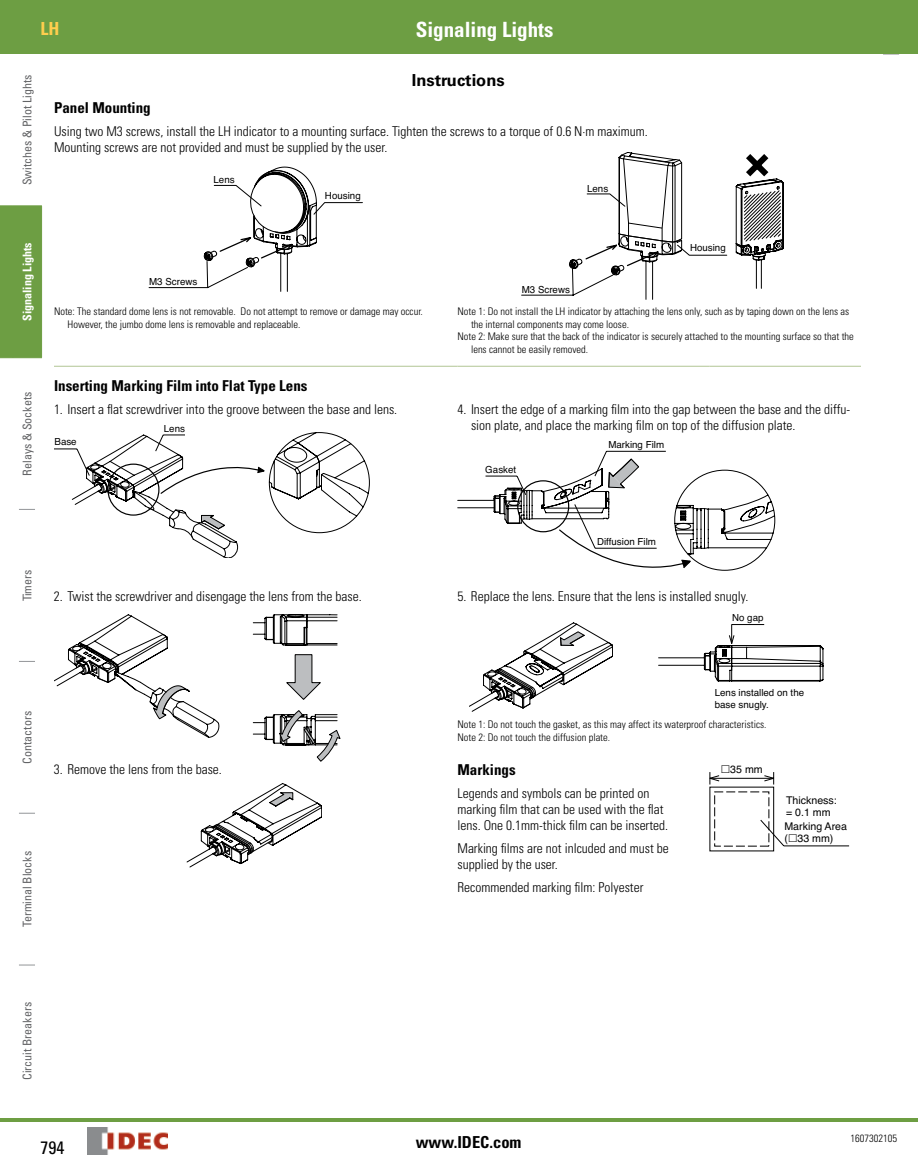
<style>
.page{position:relative;width:918px;height:1175px;background:#fff}
.page>*{position:absolute;margin:0;border:0;box-sizing:border-box;transform-origin:0 0}
.t1{font:700 condensed 21px "Univers LT Std";color:#fff}
.t2{font:condensed 18px "Univers LT Std";color:#000}
.t3{font:700 condensed 18px "Univers LT Std";color:#ffce4e}
.t4{font:700 condensed 16.5px "Univers LT Std";color:#000}
.t5{font:700 16.5px "Univers LT Std";color:#000}
.t6{font:700 condensed 15px "Univers LT Std";color:#000}
.t7{font:300 condensed 13.5px/16.2px "Univers LT Std";color:#000}
.t8{font:condensed 12px "Univers LT Std";color:#636466}
.t9{font:700 condensed 12px "Univers LT Std";color:#fff}
.t10{font:10.65px/12px "Helvetica";color:#000}
.t11{font:300 condensed 10.5px/12.6px "Univers LT Std";color:#000}
.t12{font:9.75px/11.7px "Helvetica";color:#000}
</style>
<div class="page">
<svg style="left:19px;top:509px;width:16px;height:1px"></svg>
<svg style="left:19px;top:661px;width:16px;height:1px"></svg>
<svg style="left:19px;top:813px;width:16px;height:1px"></svg>
<svg style="left:19px;top:964px;width:16px;height:1px"></svg>
<img style="left:88px;top:1127px;width:80px;height:27px">
<div style="left:0;top:206px;width:42px;height:152px;background:#6d9e43"></div>
<hr style="left:13px;top:206px;width:1px;height:151px;background:#6d9e43">
<hr style="left:41px;top:206px;width:1px;height:151px;background:#6d9e43">
<svg style="left:883px;top:54px;width:16px;height:1px"></svg>
<div style="left:0;top:0;width:918px;height:54px;background:#6d9e43"></div>
<hr style="left:0;top:1118px;width:918px;height:3px;background:#6d9e43">
<hr style="left:54px;top:366px;width:404px;height:1px;background:#b2c594">
<hr style="left:458px;top:366px;width:252px;height:1px;background:#b2c594">
<hr style="left:710px;top:366px;width:151px;height:1px;background:#b2c594">
<svg style="left:149px;top:167px;width:214px;height:125px"></svg>
<svg style="left:521px;top:152px;width:206px;height:147px"></svg>
<svg style="left:736px;top:154px;width:47px;height:135px"></svg>
<svg style="left:54px;top:432px;width:316px;height:125px"></svg>
<svg style="left:458px;top:451px;width:317px;height:119px"></svg>
<div style="left:517px;top:480px;width:52px;height:52px;border:1px solid #000;border-radius:50%"></div>
<svg style="left:54px;top:614px;width:165px;height:124px"></svg>
<svg style="left:253px;top:614px;width:85px;height:31px"></svg>
<svg style="left:253px;top:710px;width:87px;height:51px"></svg>
<svg style="left:286px;top:654px;width:35px;height:46px"></svg>
<svg style="left:469px;top:622px;width:144px;height:89px"></svg>
<svg style="left:658px;top:624px;width:165px;height:57px"></svg>
<hr style="left:732px;top:624px;width:32px;height:1px;background:#000">
<svg style="left:187px;top:783px;width:135px;height:84px"></svg>
<svg style="left:760px;top:819px;width:90px;height:27px"></svg>
<svg style="left:710px;top:772px;width:65px;height:12px"></svg>
<h2 class="t3" style="left:40px;top:18px;width:20px">LH</h2>
<h1 class="t1" style="left:416px;top:17px;width:139px">Signaling Lights</h1>
<p class="t8" style="left:20px;top:185px;width:112px;rotate:-90deg">Switches &amp; Pilot Lights</p>
<p class="t9" style="left:20px;top:321px;width:80px;rotate:-90deg">Signaling Lights</p>
<p class="t8" style="left:20px;top:475px;width:85px;rotate:-90deg">Relays &amp; Sockets</p>
<p class="t5" style="left:412px;top:70px;width:94px">Instructions</p>
<p class="t6" style="left:54px;top:99px;width:98px">Panel Mounting</p>
<p class="t7" style="left:54px;top:123px;width:595px">Using two M3 screws, install the LH indicator to a mounting surface. Tighten the screws to a torque of 0.6 N·m maximum.<br>Mounting screws are not provided and must be supplied by the user.</p>
<p class="t12" style="left:214px;top:174px;width:23px">Lens</p>
<p class="t12" style="left:149px;top:276px;width:50px">M3 Screws</p>
<p class="t12" style="left:325px;top:190px;width:37px">Housing</p>
<p class="t12" style="left:587px;top:183px;width:23px">Lens</p>
<p class="t12" style="left:522px;top:284px;width:50px">M3 Screws</p>
<p class="t12" style="left:690px;top:243px;width:37px">Housing</p>
<p class="t11" style="left:68px;top:305px;width:357px;text-indent:-14px">Note: The standard dome lens is not removable. Do not attempt to remove or damage may occur.<br>However, the jumbo dome lens is removable and replaceable.</p>
<p class="t11" style="left:458px;top:305px;width:393px">Note 1: Do not install the LH indicator by attaching the lens only, such as by taping down on the lens as</p>
<p class="t11" style="left:471px;top:317px;width:160px">the internal components may come loose.</p>
<p class="t11" style="left:458px;top:330px;width:398px">Note 2: Make sure that the back of the indicator is securely attached to the mounting surface so that the</p>
<p class="t11" style="left:471px;top:343px;width:119px">lens cannot be easily removed.</p>
<p class="t6" style="left:54px;top:376px;width:255px">Inserting Marking Film into Flat Type Lens</p>
<p class="t7" style="left:54px;top:401px;width:345px">1. Insert a flat screwdriver into the groove between the base and lens.</p>
<p class="t12" style="left:55px;top:436px;width:24px">Base</p>
<p class="t12" style="left:164px;top:423px;width:23px">Lens</p>
<p class="t7" style="left:471px;top:401px;width:381px;text-indent:-14px">4. Insert the edge of a marking film into the gap between the base and the diffu&shy;sion plate, and place the marking film on top of the diffusion plate.</p>
<p class="t12" style="left:485px;top:465px;width:32px">Gasket</p>
<p class="t12" style="left:608px;top:439px;width:57px">Marking Film</p>
<p class="t8" style="left:20px;top:601px;width:33px;rotate:-90deg">Timers</p>
<p class="t12" style="left:597px;top:537px;width:60px">Diffusion Film</p>
<p class="t7" style="left:54px;top:587px;width:309px">2. Twist the screwdriver and disengage the lens from the base.</p>
<p class="t7" style="left:457px;top:587px;width:292px">5. Replace the lens. Ensure that the lens is installed snugly.</p>
<p class="t12" style="left:732px;top:612px;width:33px">No gap</p>
<p class="t8" style="left:20px;top:763px;width:54px;rotate:-90deg">Contactors</p>
<p class="t8" style="left:20px;top:927px;width:78px;rotate:-90deg">Terminal Blocks</p>
<p class="t12" style="left:715px;top:687px;width:91px">Lens installed on the base snugly.</p>
<p class="t11" style="left:457px;top:718px;width:311px">Note 1: Do not touch the gasket, as this may affect its waterproof characteristics.<br>Note 2: Do not touch the diffusion plate.</p>
<p class="t7" style="left:54px;top:761px;width:169px">3. Remove the lens from the base.</p>
<p class="t6" style="left:457px;top:760px;width:60px">Markings</p>
<p class="t7" style="left:457px;top:785px;width:212px">Legends and symbols can be printed on marking film that can be used with the flat lens. One 0.1mm-thick film can be inserted.</p>
<p class="t7" style="left:457px;top:840px;width:213px">Marking films are not inlcuded and must be supplied by the user.</p>
<p class="t7" style="left:457px;top:879px;width:187px">Recommended marking film: Polyester</p>
<p class="t10" style="left:730px;top:764px;width:34px">35 mm</p>
<p class="t10" style="left:786px;top:794px;width:52px">Thickness: = 0.1 mm</p>
<p class="t10" style="left:784px;top:821px;width:64px">Marking Area ( 33 mm)</p>
<p class="t8" style="left:20px;top:1080px;width:79px;rotate:-90deg">Circuit Breakers</p>
<h2 class="t2" style="left:40px;top:1136px;width:25px">794</h2>
<p class="t4" style="left:416px;top:1131px;width:107px">www.IDEC.com</p>
<p class="t11" style="left:850px;top:1132px;width:48px">1607302105</p>
</div>
